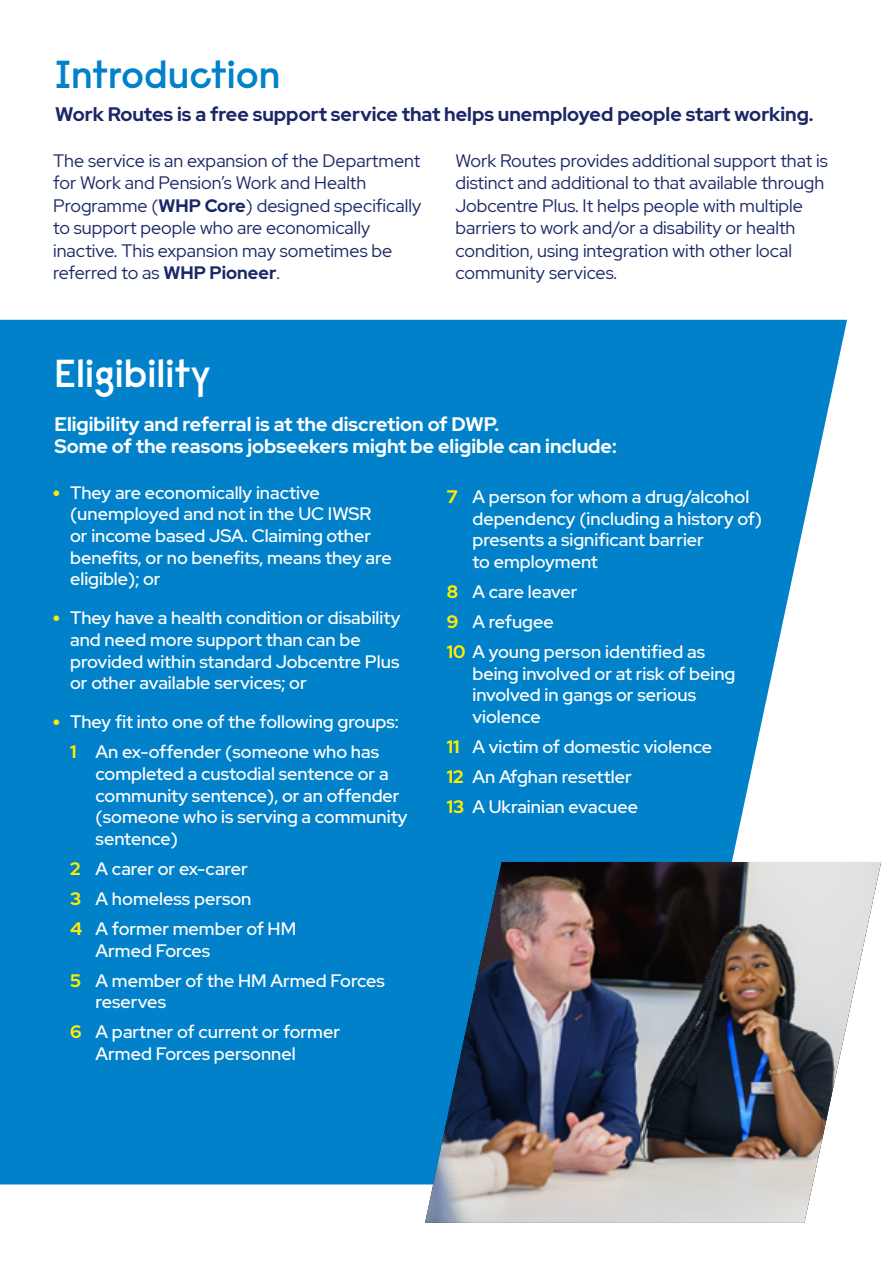
<style>
.page{position:relative;width:893px;height:1263px;background:#fff}
.page>*{position:absolute;margin:0;border:0;box-sizing:border-box;transform-origin:0 0}
.t1{font:600 39px "Raisonne Pro";color:#0081c9}
.t2{font:600 39px "Raisonne Pro";color:#fff}
.t3{font:700 19.5px/22.5px "Red Hat Display";color:#fff}
.t4{font:700 19.5px "Red Hat Display";color:#1b2766}
.t5{font:500 18px/21.6px "Red Hat Display";color:#fff}
.t6{font:18px/22.5px "Red Hat Display";color:#1b2766}
.s1{font-weight:700}
.s2{font-size:25.5px;color:#ffed00}
.s3{font-weight:700;color:#ffed00}
</style>
<div class="page">
<div style="left:0;top:320px;width:847px;height:864px;background:#0081c9"></div>
<img style="left:425px;top:862px;width:456px;height:361px">
<h1 class="t1" style="left:55px;top:49px;width:227px">Introduction</h1>
<p class="t4" style="left:55px;top:101px;width:760px">Work Routes is a free support service that helps unemployed people start working.</p>
<p class="t6" style="left:53px;top:149px;width:370px">The service is an expansion of the Department for Work and Pension’s Work and Health Programme (<span class="s1">WHP Core</span>) designed specifically to support people who are economically inactive. This expansion may sometimes be referred to as <span class="s1">WHP Pioneer</span>.</p>
<p class="t6" style="left:455px;top:149px;width:374px">Work Routes provides additional support that is distinct and additional to that available through Jobcentre Plus. It helps people with multiple barriers to work and/or a disability or health condition, using integration with other local community services.</p>
<h1 class="t2" style="left:54px;top:348px;width:158px">Eligibility</h1>
<p class="t3" style="left:54px;top:412px;width:564px">Eligibility and referral is at the discretion of DWP.<br>Some of the reasons jobseekers might be eligible can include:</p>
<p class="t5" style="left:70px;top:481px;width:323px;text-indent:-18px"><span class="s2">•</span> They are economically inactive (unemployed and not in the UC IWSR or income based JSA. Claiming other benefits, or no benefits, means they are eligible); or</p>
<p class="t5" style="left:70px;top:607px;width:332px;text-indent:-18px"><span class="s2">•</span> They have a health condition or disability and need more support than can be provided within standard Jobcentre Plus or other available services; or</p>
<p class="t5" style="left:52px;top:707px;width:348px;line-height:30.2px;text-align:center"><span class="s2">•</span> They fit into one of the following groups:<br><span class="s3">1</span> An ex-offender (someone who has</p>
<p class="t5" style="left:96px;top:762px;width:313px">completed a custodial sentence or a community sentence), or an offender (someone who is serving a community sentence)</p>
<p class="t5" style="left:70px;top:853px;width:228px;line-height:30.2px"><span class="s3">2</span> A carer or ex-carer<br><span class="s3">3</span> A homeless person<br><span class="s3">4</span> A former member of HM</p>
<p class="t5" style="left:70px;top:935px;width:316px;line-height:30.2px;text-indent:26px">Armed Forces<br><span class="s3">5</span> A member of the HM Armed Forces</p>
<p class="t5" style="left:70px;top:987px;width:271px;line-height:30.2px;text-indent:26px">reserves<br><span class="s3">6</span> A partner of current or former</p>
<p class="t5" style="left:96px;top:1043px;width:202px">Armed Forces personnel</p>
<p class="t5" style="left:472px;top:486px;width:291px;text-indent:-26px"><span class="s3">7</span> A person for whom a drug/alcohol dependency (including a history of) presents a significant barrier<br>to employment</p>
<p class="t5" style="left:447px;top:576px;width:260px;line-height:30.2px"><span class="s3">8</span> A care leaver<br><span class="s3">9</span> A refugee<br><span class="s3">10</span> A young person identified as</p>
<p class="t5" style="left:472px;top:662px;width:265px">being involved or at risk of being involved in gangs or serious violence</p>
<p class="t5" style="left:447px;top:731px;width:267px;line-height:30.2px"><span class="s3">11</span> A victim of domestic violence<br><span class="s3">12</span> An Afghan resettler<br><span class="s3">13</span> A Ukrainian evacuee</p>
</div>
